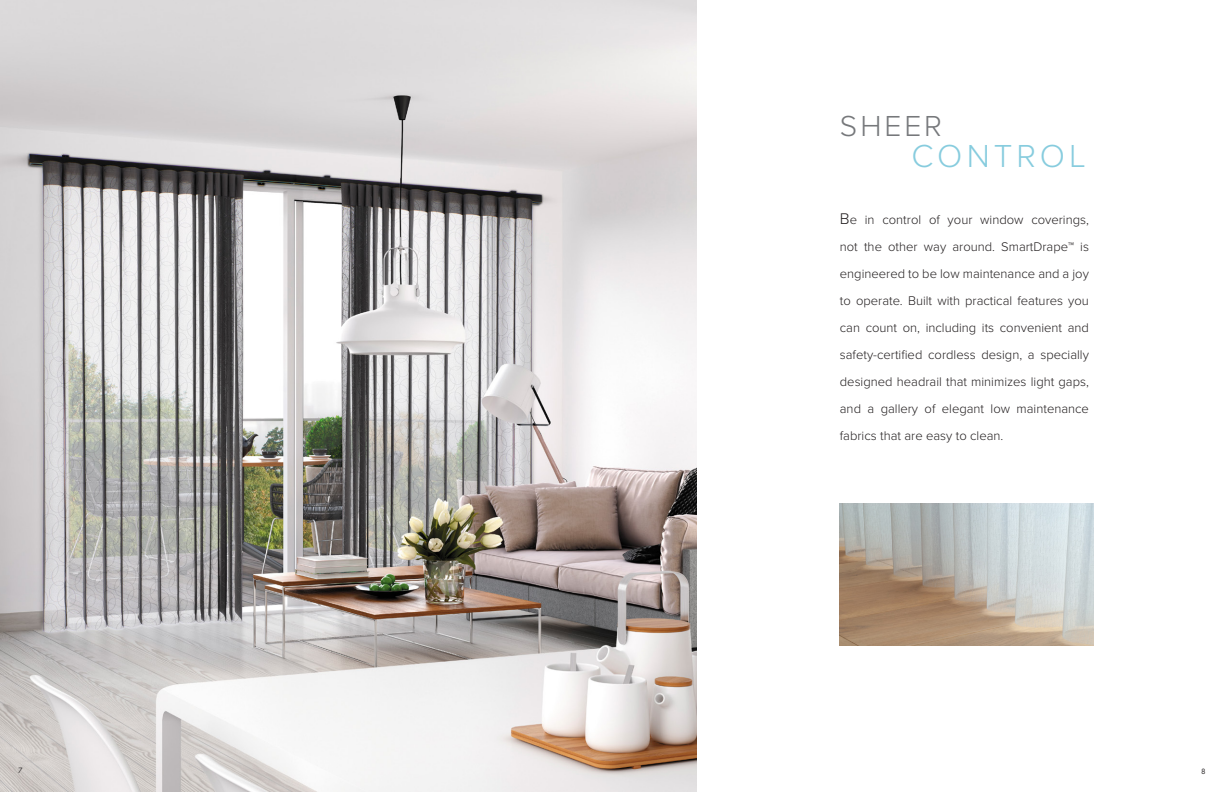
<style>
.page{position:relative;width:1224px;height:792px;background:#fff}
.page>*{position:absolute;margin:0;border:0;box-sizing:border-box;transform-origin:0 0}
.t1{font:300 33px "Proxima Nova";letter-spacing:.12em;color:#87ccde}
.t2{font:300 30px "Proxima Nova";letter-spacing:.1em;color:#76787b}
.t3{font:300 13px/27px "Proxima Nova";color:#231f20;text-align:justify}
.t4{font:8px "Futura PT";color:#231f20}
.s1{font-size:16px}
</style>
<div class="page">
<img style="left:0;top:0;width:697px;height:792px">
<img style="left:840px;top:504px;width:253px;height:141px">
<p class="t2" style="left:840px;top:108px;width:104px">SHEER</p>
<p class="t1" style="left:912px;top:136px;width:176px">CONTROL</p>
<p class="t3" style="left:840px;top:206px;width:251px"><span class="s1">B</span>e in control of your window coverings, not the other way around. SmartDrape™ is engineered to be low maintenance and a joy to operate. Built with practical features you can count on, including its convenient and safety-certified cordless design, a specially designed headrail that minimizes light gaps, and a gallery of elegant low maintenance fabrics that are easy to clean.</p>
<p class="t4" style="left:18px;top:766px;width:6px">7</p>
<p class="t4" style="left:1201px;top:766px;width:6px">8</p>
</div>
